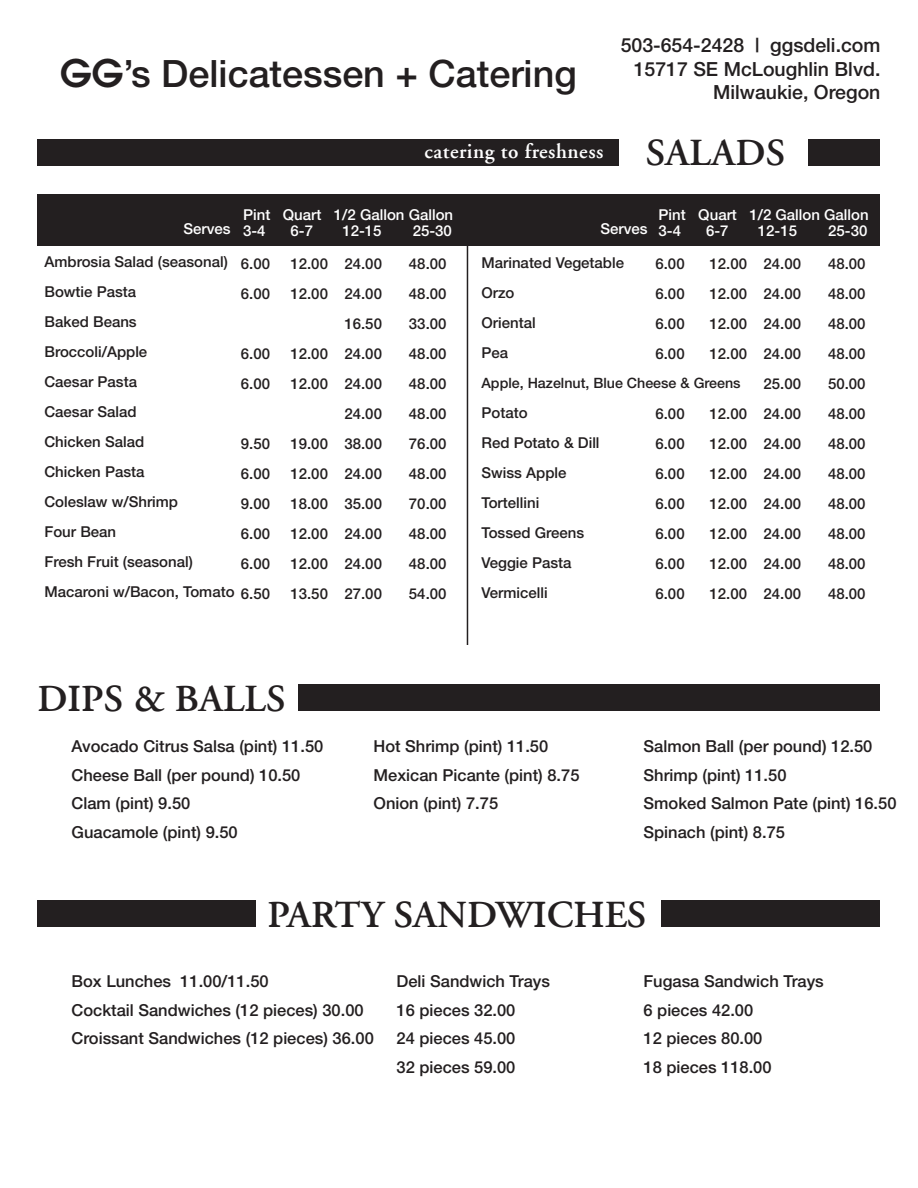
<style>
.page{position:relative;width:918px;height:1188px;background:#fff}
.page>*{position:absolute;margin:0;border:0;box-sizing:border-box;transform-origin:0 0}
.t1{font:600 38.4px "Adobe Garamond LT";color:#231f20}
.t2{font:500 37.8px "Helvetica Neue";color:#231f20}
.t3{font:600 21px "Adobe Garamond LT";letter-spacing:.025em;color:#fff}
.t4{font:500 19.5px/23.4px "Helvetica Neue";color:#231f20;text-align:right}
.t5{font:500 16.5px/28.5px "Helvetica Neue";color:#231f20}
.t6{font:500 15px/30px "Helvetica Neue";color:#231f20;text-align:justify}
.t7{font:500 15px/16.5px "Helvetica Neue";color:#fff}
.t8{font:500 14.25px "Helvetica Neue";color:#231f20}
.s1{font-family:"Avant Garde";font-weight:600}
.s2{font-size:38.4px;color:#231f20}
</style>
<div class="page">
<div style="left:37px;top:194px;width:843px;height:52px;background:#231f20"></div>
<hr style="left:467px;top:246px;width:1px;height:399px;background:#231f20">
<div style="left:299px;top:684px;width:581px;height:27px;background:#231f20"></div>
<div style="left:662px;top:900px;width:218px;height:27px;background:#231f20"></div>
<div style="left:37px;top:900px;width:219px;height:27px;background:#231f20"></div>
<div style="left:37px;top:139px;width:582px;height:26px;background:#231f20"></div>
<div style="left:808px;top:139px;width:72px;height:26px;background:#231f20"></div>
<h2 class="t2" style="left:60px;top:51px;width:518px"><span class="s1">GG</span>’s Delicatessen + Catering</h2>
<h3 class="t4" style="left:621px;top:33px;width:261px">503-654-2428 | ggsdeli.com<br>15717 SE McLoughlin Blvd.<br>Milwaukie, Oregon</h3>
<h3 class="t3" style="left:425px;top:140px;width:362px">catering to freshness <span class="s2">SALADS</span></h3>
<p class="t7" style="left:243px;top:206px;width:212px">Pint Quart 1/2 Gallon Gallon<br>3-4</p>
<p class="t7" style="left:659px;top:206px;width:212px">Pint Quart 1/2 Gallon Gallon</p>
<p class="t7" style="left:183px;top:220px;width:49px">Serves</p>
<p class="t7" style="left:600px;top:220px;width:82px">Serves 3-4</p>
<p class="t7" style="left:706px;top:223px;width:24px">6-7</p>
<p class="t7" style="left:758px;top:223px;width:41px">12-15</p>
<p class="t7" style="left:828px;top:223px;width:41px">25-30</p>
<p class="t6" style="left:241px;top:248px;width:31px">6.00<br>6.00</p>
<p class="t7" style="left:291px;top:223px;width:24px">6-7</p>
<p class="t7" style="left:342px;top:223px;width:41px">12-15</p>
<p class="t7" style="left:413px;top:223px;width:41px">25-30</p>
<p class="t6" style="left:44px;top:247px;width:227px;text-align:left">Ambrosia Salad (seasonal)<br>Bowtie Pasta<br>Baked Beans<br>Broccoli/Apple<br>Caesar Pasta<br>Caesar Salad<br>Chicken Salad<br>Chicken Pasta<br>Coleslaw w/Shrimp<br>Four Bean<br>Fresh Fruit (seasonal)<br>Macaroni w/Bacon, Tomato 6.50</p>
<p class="t6" style="left:481px;top:248px;width:144px;text-align:left">Marinated Vegetable<br>Orzo<br>Oriental<br>Pea</p>
<p class="t6" style="left:290px;top:248px;width:39px">12.00<br>12.00</p>
<p class="t6" style="left:344px;top:248px;width:39px">24.00<br>24.00<br>16.50<br>24.00<br>24.00<br>24.00<br>38.00<br>24.00<br>35.00<br>24.00<br>24.00<br>27.00</p>
<p class="t6" style="left:409px;top:248px;width:39px">48.00<br>48.00<br>33.00<br>48.00<br>48.00<br>48.00<br>76.00<br>48.00<br>70.00<br>48.00<br>48.00<br>54.00</p>
<p class="t6" style="left:655px;top:248px;width:31px">6.00<br>6.00<br>6.00<br>6.00</p>
<p class="t6" style="left:709px;top:248px;width:39px">12.00<br>12.00<br>12.00<br>12.00</p>
<p class="t6" style="left:763px;top:248px;width:39px">24.00<br>24.00<br>24.00<br>24.00<br>25.00<br>24.00<br>24.00<br>24.00<br>24.00<br>24.00<br>24.00<br>24.00</p>
<p class="t6" style="left:828px;top:248px;width:39px">48.00<br>48.00<br>48.00<br>48.00<br>50.00<br>48.00<br>48.00<br>48.00<br>48.00<br>48.00<br>48.00<br>48.00</p>
<p class="t6" style="left:241px;top:338px;width:31px">6.00<br>6.00</p>
<p class="t6" style="left:290px;top:338px;width:39px">12.00<br>12.00</p>
<p class="t8" style="left:481px;top:374px;width:261px">Apple, Hazelnut, Blue Cheese &amp; Greens</p>
<p class="t6" style="left:481px;top:398px;width:120px;text-align:left">Potato<br>Red Potato &amp; Dill<br>Swiss Apple<br>Tortellini<br>Tossed Greens<br>Veggie Pasta<br>Vermicelli</p>
<p class="t6" style="left:655px;top:398px;width:31px">6.00<br>6.00<br>6.00<br>6.00<br>6.00<br>6.00<br>6.00</p>
<p class="t6" style="left:709px;top:398px;width:39px">12.00<br>12.00<br>12.00<br>12.00<br>12.00<br>12.00<br>12.00</p>
<p class="t6" style="left:241px;top:428px;width:31px">9.50<br>6.00<br>9.00<br>6.00<br>6.00</p>
<p class="t6" style="left:290px;top:428px;width:39px">19.00<br>12.00<br>18.00<br>12.00<br>12.00<br>13.50</p>
<h1 class="t1" style="left:37px;top:677px;width:250px">DIPS &amp; BALLS</h1>
<p class="t5" style="left:72px;top:732px;width:253px">Avocado Citrus Salsa (pint) 11.50<br>Cheese Ball (per pound) 10.50<br>Clam (pint) 9.50<br>Guacamole (pint) 9.50</p>
<p class="t5" style="left:374px;top:732px;width:208px">Hot Shrimp (pint) 11.50<br>Mexican Picante (pint) 8.75<br>Onion (pint) 7.75</p>
<p class="t5" style="left:644px;top:732px;width:255px">Salmon Ball (per pound) 12.50<br>Shrimp (pint) 11.50<br>Smoked Salmon Pate (pint) 16.50<br>Spinach (pint) 8.75</p>
<h1 class="t1" style="left:267px;top:893px;width:380px">PARTY SANDWICHES</h1>
<p class="t5" style="left:72px;top:967px;width:304px">Box Lunches 11.00/11.50<br>Cocktail Sandwiches (12 pieces) 30.00<br>Croissant Sandwiches (12 pieces) 36.00</p>
<p class="t5" style="left:397px;top:967px;width:155px">Deli Sandwich Trays<br>16 pieces 32.00<br>24 pieces 45.00<br>32 pieces 59.00</p>
<p class="t5" style="left:644px;top:967px;width:182px">Fugasa Sandwich Trays<br>6 pieces 42.00<br>12 pieces 80.00<br>18 pieces 118.00</p>
</div>
